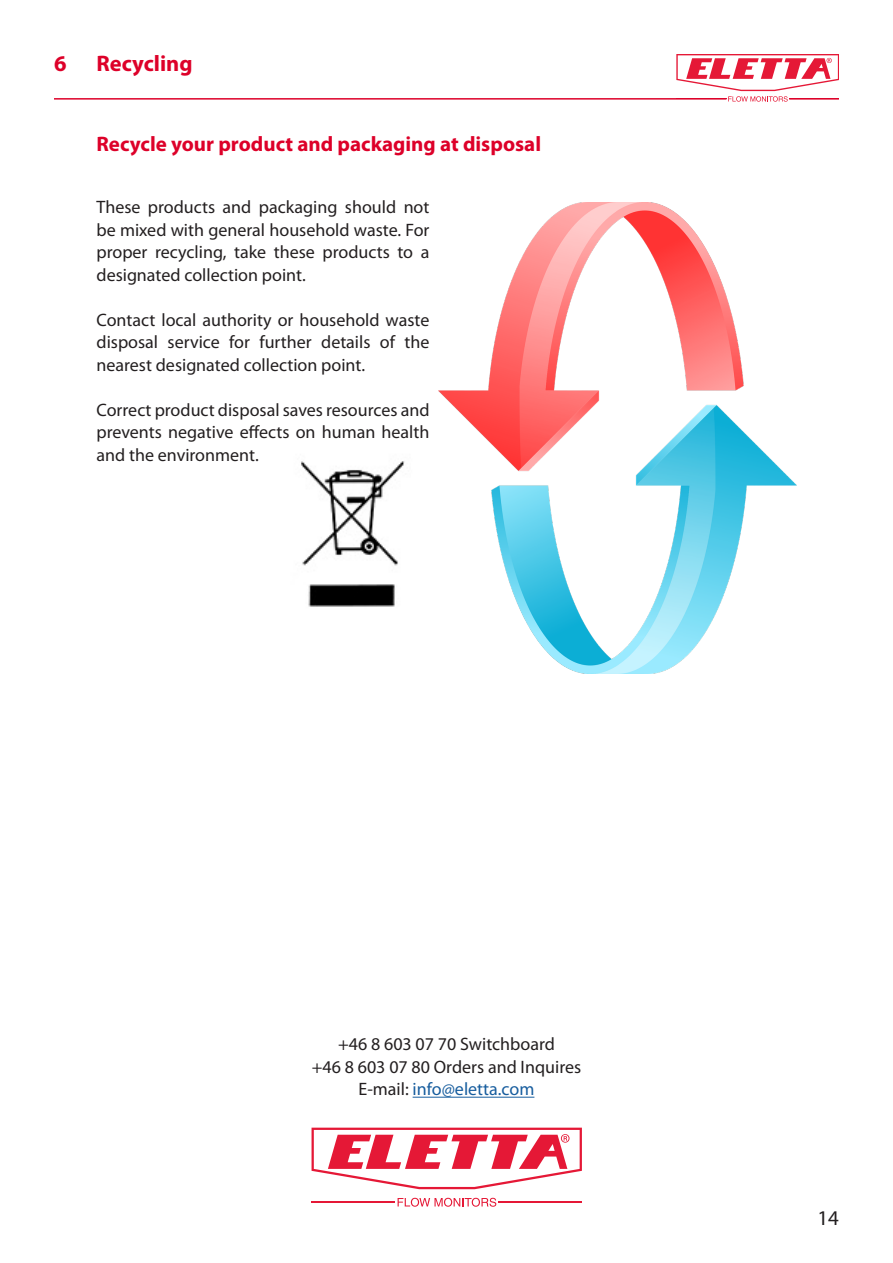
<style>
.page{position:relative;width:893px;height:1263px;background:#fff}
.page>*{position:absolute;margin:0;border:0;box-sizing:border-box;transform-origin:0 0}
.t1{font:700 22.5px "Myriad Pro";color:#dd0029}
.t2{font:700 21px "Myriad Pro";color:#dd0029}
.t3{font:21px "Myriad Pro";color:#231f20}
.t4{font:18px/22.5px "Myriad Pro";color:#231f20;text-align:justify}
.t5{font:18px "Myriad Pro";color:#175d9e}
.s1{color:#231f20}
</style>
<div class="page">
<img style="left:301px;top:461px;width:104px;height:146px">
<img style="left:438px;top:203px;width:358px;height:470px">
<svg style="left:676px;top:54px;width:163px;height:48px"></svg>
<hr style="left:54px;top:98px;width:672px;height:2px;background:#dd0029">
<hr style="left:789px;top:98px;width:50px;height:2px;background:#dd0029">
<hr style="left:311px;top:1201px;width:84px;height:2px;background:#e51836">
<svg style="left:398px;top:1198px;width:98px;height:9px"></svg>
<hr style="left:499px;top:1201px;width:82px;height:2px;background:#e51836">
<svg style="left:312px;top:1128px;width:269px;height:61px"></svg>
<hr style="left:413px;top:1097px;width:121px;height:1px;background:#175d9e">
<p class="t1" style="left:54px;top:49px;width:14px">6</p>
<p class="t1" style="left:97px;top:49px;width:97px">Recycling</p>
<p class="t2" style="left:97px;top:130px;width:446px">Recycle your product and packaging at disposal</p>
<p class="t4" style="left:97px;top:196px;width:334px">These products and packaging should not be mixed with general household waste. For proper recycling, take these products to a designated collection point.</p>
<p class="t4" style="left:97px;top:308px;width:334px">Contact local authority or household waste disposal service for further details of the nearest designated collection point.</p>
<p class="t4" style="left:97px;top:398px;width:334px">Correct product disposal saves resources and prevents negative effects on human health and the environment.</p>
<p class="t4" style="left:338px;top:1033px;width:218px">+46 8 603 07 70 Switchboard</p>
<p class="t4" style="left:312px;top:1055px;width:271px">+46 8 603 07 80 Orders and Inquires</p>
<p class="t5" style="left:359px;top:1078px;width:177px"><span class="s1">E-mail:</span> info@eletta.com</p>
<p class="t3" style="left:817px;top:1205px;width:23px">14</p>
</div>
